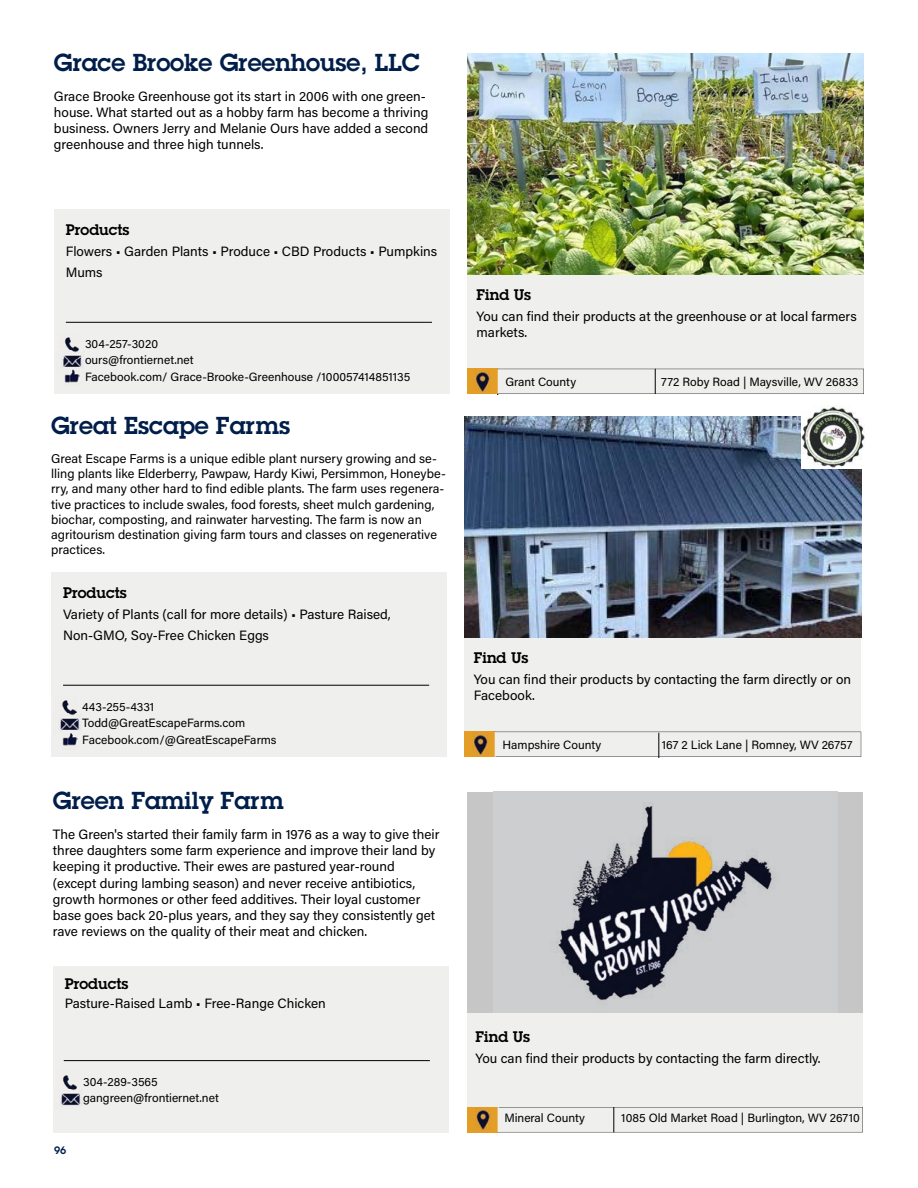
<style>
.page{position:relative;width:918px;height:1188px;background:#fff}
.page>*{position:absolute;margin:0;border:0;box-sizing:border-box;transform-origin:0 0}
.t1{font:600 24px "Lubalin Graph Std";color:#001e49}
.t2{font:600 15px "Lubalin Graph Std";color:#000}
.t3{font:13.5px/16.2px "Acumin Pro";color:#000}
.t4{font:12.75px/15.3px "Acumin Pro";color:#000}
.t5{font:12px/16.5px "Acumin Pro";color:#000}
.t6{font:600 10.5px "Lubalin Graph Std";color:#001e49}
</style>
<div class="page">
<div style="left:468px;top:792px;width:395px;height:221px;background:#ccced0"></div>
<img style="left:556px;top:803px;width:217px;height:198px">
<div style="left:468px;top:1013px;width:395px;height:119px;background:#eff0ed"></div>
<svg style="left:468px;top:1107px;width:395px;height:25px"></svg>
<img style="left:469px;top:1107px;width:29px;height:25px">
<img style="left:467px;top:54px;width:397px;height:221px">
<div style="left:467px;top:275px;width:397px;height:119px;background:#eff0ed"></div>
<div style="left:54px;top:209px;width:395px;height:185px;background:#eff0ed"></div>
<hr style="left:66px;top:322px;width:366px;height:1px;background:#000001">
<svg style="left:467px;top:369px;width:397px;height:26px"></svg>
<img style="left:469px;top:369px;width:28px;height:25px">
<img style="left:65px;top:337px;width:14px;height:14px">
<img style="left:61px;top:351px;width:23px;height:17px">
<img style="left:65px;top:369px;width:14px;height:14px">
<img style="left:464px;top:417px;width:397px;height:221px">
<div style="left:464px;top:638px;width:397px;height:119px;background:#eff0ed"></div>
<div style="left:51px;top:572px;width:396px;height:185px;background:#eff0ed"></div>
<hr style="left:63px;top:685px;width:366px;height:1px;background:#000001">
<svg style="left:465px;top:732px;width:396px;height:26px"></svg>
<img style="left:467px;top:732px;width:28px;height:25px">
<img style="left:62px;top:700px;width:15px;height:14px">
<img style="left:58px;top:714px;width:24px;height:17px">
<img style="left:801px;top:405px;width:63px;height:64px">
<img style="left:63px;top:733px;width:15px;height:13px">
<div style="left:53px;top:966px;width:395px;height:166px;background:#eff0ed"></div>
<hr style="left:64px;top:1060px;width:366px;height:1px;background:#000001">
<img style="left:63px;top:1075px;width:14px;height:14px">
<img style="left:59px;top:1089px;width:24px;height:17px">
<h1 class="t1" style="left:54px;top:47px;width:368px">Grace Brooke Greenhouse, LLC</h1>
<p class="t3" style="left:54px;top:87px;width:376px">Grace Brooke Greenhouse got its start in 2006 with one green&shy;house. What started out as a hobby farm has become a thriving business. Owners Jerry and Melanie Ours have added a second greenhouse and three high tunnels.</p>
<p class="t2" style="left:66px;top:220px;width:65px">Products</p>
<p class="t3" style="left:66px;top:241px;width:373px;line-height:21px">Flowers • Garden Plants • Produce • CBD Products • Pumpkins<br>Mums</p>
<p class="t5" style="left:85px;top:335px;width:327px">304-257-3020<br>ours@frontiernet.net<br>Facebook.com/ Grace-Brooke-Greenhouse /100057414851135</p>
<h1 class="t1" style="left:51px;top:409px;width:241px">Great Escape Farms</h1>
<p class="t4" style="left:51px;top:450px;width:396px">Great Escape Farms is a unique edible plant nursery growing and se&shy;lling plants like Elderberry, Pawpaw, Hardy Kiwi, Persimmon, Honeybe&shy;rry, and many other hard to find edible plants. The farm uses regenera&shy;tive practices to include swales, food forests, sheet mulch gardening, biochar, composting, and rainwater harvesting. The farm is now an agritourism destination giving farm tours and classes on regenerative practices.</p>
<p class="t2" style="left:63px;top:583px;width:65px">Products</p>
<p class="t3" style="left:63px;top:603px;width:329px;line-height:21px">Variety of Plants (call for more details) • Pasture Raised,<br>Non-GMO, Soy-Free Chicken Eggs</p>
<p class="t5" style="left:82px;top:698px;width:196px">443-255-4331<br>Todd@GreatEscapeFarms.com<br>Facebook.com/@GreatEscapeFarms</p>
<h1 class="t1" style="left:53px;top:785px;width:232px">Green Family Farm</h1>
<p class="t3" style="left:53px;top:826px;width:388px">The Green's started their family farm in 1976 as a way to give their three daughters some farm experience and improve their land by keeping it productive. Their ewes are pastured year-round (except during lambing season) and never receive antibiotics, growth hormones or other feed additives. Their loyal customer base goes back 20-plus years, and they say they consistently get rave reviews on the quality of their meat and chicken.</p>
<p class="t2" style="left:65px;top:973px;width:65px">Products</p>
<p class="t3" style="left:65px;top:995px;width:262px">Pasture-Raised Lamb • Free-Range Chicken</p>
<p class="t6" style="left:54px;top:1144px;width:14px">96</p>
<p class="t5" style="left:83px;top:1073px;width:137px">304-289-3565 gangreen@frontiernet.net</p>
<p class="t2" style="left:477px;top:284px;width:56px">Find Us</p>
<p class="t3" style="left:477px;top:307px;width:382px">You can find their products at the greenhouse or at local farmers markets.</p>
<p class="t5" style="left:505px;top:373px;width:72px">Grant County</p>
<p class="t5" style="left:661px;top:373px;width:199px">772 Roby Road | Maysville, WV 26833</p>
<p class="t2" style="left:474px;top:647px;width:56px">Find Us</p>
<p class="t3" style="left:474px;top:670px;width:379px">You can find their products by contacting the farm directly or on<br>Facebook.</p>
<p class="t5" style="left:503px;top:736px;width:100px">Hampshire County</p>
<p class="t5" style="left:662px;top:736px;width:192px">167 2 Lick Lane | Romney, WV 26757</p>
<p class="t2" style="left:476px;top:1027px;width:56px">Find Us</p>
<p class="t3" style="left:476px;top:1050px;width:347px">You can find their products by contacting the farm directly.</p>
<p class="t5" style="left:504px;top:1109px;width:82px">Mineral County</p>
<p class="t5" style="left:621px;top:1109px;width:240px">1085 Old Market Road | Burlington, WV 26710</p>
</div>
